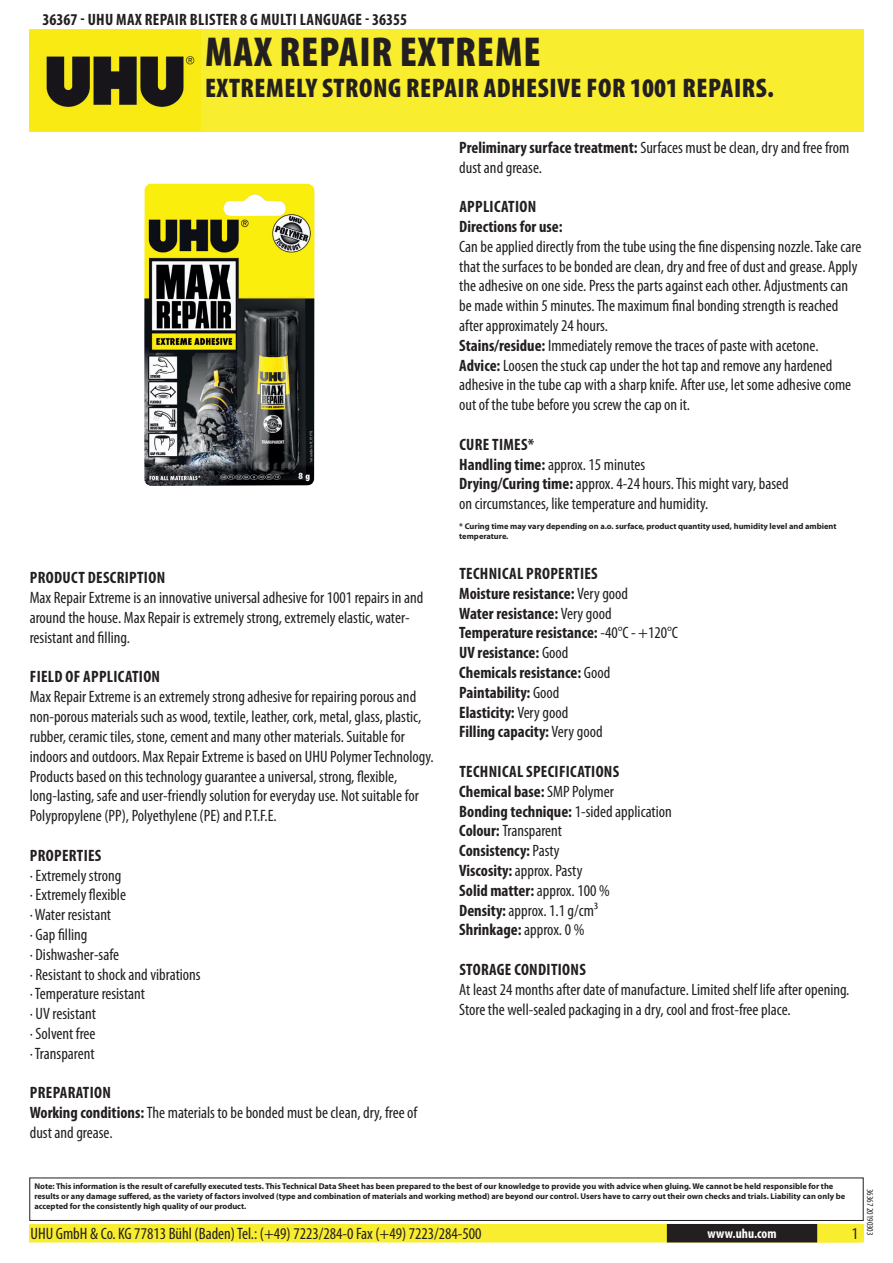
<style>
.page{position:relative;width:893px;height:1263px;background:#fff}
.page>*{position:absolute;margin:0;border:0;box-sizing:border-box;transform-origin:0 0}
.t1{font:900 condensed 42px "Myriad Pro";letter-spacing:.02em;color:#231f20}
.t2{font:900 condensed 27px "Myriad Pro";letter-spacing:.02em;color:#231f20}
.t3{font:condensed 16.5px/19.8px "Myriad Pro";color:#231f20}
.t4{font:700 condensed 16.5px/19.8px "Myriad Pro";letter-spacing:.02em;color:#231f20}
.t5{font:700 condensed 16.5px/19.8px "Myriad Pro";color:#231f20}
.t6{font:700 condensed 13.5px "Myriad Pro";letter-spacing:.015em;color:#fff}
.t7{font:condensed 9px "Myriad Pro";color:#231f20}
.t8{font:700 8.4px/10.1px "Myriad Pro";color:#231f20}
.s1{font-weight:700}
.s2{font-weight:400}
</style>
<div class="page">
<div style="left:30px;top:1225px;width:833px;height:17px;background:#f8ed2e"></div>
<div style="left:29px;top:1224px;width:835px;height:18px;border:2px solid #f8ed2e"></div>
<div style="left:816px;top:1224px;width:44px;height:18px;border:2px solid #f8ed2e"></div>
<div style="left:668px;top:1225px;width:148px;height:17px;background:#231f20"></div>
<div style="left:667px;top:1224px;width:150px;height:18px;border:2px solid #231f20"></div>
<div style="left:29px;top:1177px;width:835px;height:44px;border:1px solid #231f20"></div>
<div style="left:30px;top:30px;width:834px;height:102px;background:#f8ed2e"></div>
<img style="left:30px;top:31px;width:171px;height:100px">
<img style="left:144px;top:184px;width:171px;height:302px">
<p class="t4" style="left:43px;top:9px;width:366px">36367 - UHU Max Repair Blister 8 g mu lti language - 36355</p>
<h1 class="t1" style="left:205px;top:25px;width:333px">MAX REPAIR EXTREME</h1>
<h2 class="t2" style="left:205px;top:70px;width:570px">EXTREMELY STRONG REPAIR ADHESIVE FOR 1001 REPAIRS.</h2>
<p class="t4" style="left:30px;top:568px;width:137px">Product description</p>
<p class="t3" style="left:30px;top:588px;width:395px">Max Repair Extreme is an innovative universal adhesive for 1001 repairs in and around the house. Max Repair is extremely strong, extremely elastic, water&shy;resistant and filling.</p>
<p class="t4" style="left:30px;top:667px;width:132px">Field of application</p>
<p class="t3" style="left:30px;top:687px;width:405px">Max Repair Extreme is an extremely strong adhesive for repairing porous and non-porous materials such as wood, textile, leather, cork, metal, glass, plastic, rubber, ceramic tiles, stone, cement and many other materials. Suitable for indoors and outdoors. Max Repair Extreme is based on UHU Polymer Technology.<br>Products based on this technology guarantee a universal, strong, flexible, long-lasting, safe and user-friendly solution for everyday use. Not suitable for Polypropylene (PP), Polyethylene (PE) and P.T.F.E.</p>
<p class="t4" style="left:30px;top:845px;width:73px">Properties</p>
<p class="t3" style="left:30px;top:865px;width:172px">· Extremely strong<br>· Extremely flexible<br>· Water resistant<br>· Gap filling<br>· Dishwasher-safe<br>· Resistant to shock and vibrations · Temperature resistant<br>· UV resistant<br>· Solvent free<br>· Transparent</p>
<p class="t3" style="left:30px;top:1083px;width:389px"><span class="s1">Preparation<br>Working conditions:</span> The materials to be bonded must be clean, dry, free of dust and grease.</p>
<p class="t3" style="left:459px;top:137px;width:391px"><span class="s1">Preliminary surface treatment:</span> Surfaces must be clean, dry and free from dust and grease.</p>
<p class="t4" style="left:459px;top:196px;width:105px">Application<br>Directions for use:</p>
<p class="t3" style="left:459px;top:236px;width:404px">Can be applied directly from the tube using the fine dispensing nozzle. Take care that the surfaces to be bonded are clean, dry and free of dust and grease. Apply the adhesive on one side. Press the parts against each other. Adjustments can be made within 5 minutes. The maximum final bonding strength is reached after approximately 24 hours.<br><span class="s1">Stains/residue:</span> Immediately remove the traces of paste with acetone.<br><span class="s1">Advice:</span> Loosen the stuck cap under the hot tap and remove any hardened adhesive in the tube cap with a sharp knife. After use, let some adhesive come out of the tube before you screw the cap on it.</p>
<p class="t3" style="left:459px;top:434px;width:331px"><span class="s1">Cure times*<br>Handling time:</span> approx. 15 minutes<br><span class="s1">Drying/Curing time:</span> approx. 4-24 hours. This might vary, based on circumstances, like temperature and humidity.</p>
<p class="t8" style="left:459px;top:521px;width:379px">* Curing time may vary depending on a.o. surface, product quantity used, humidity level and ambient temperature.</p>
<p class="t5" style="left:459px;top:563px;width:220px">Technical properties<br>Moisture resistance: <span class="s2">Very good<br></span>Water resistance: <span class="s2">Very good<br></span>Temperature resistance: <span class="s2">-40°C - +120°C<br></span>UV resistance: <span class="s2">Good<br></span>Chemicals resistance: <span class="s2">Good<br></span>Paintability: <span class="s2">Good<br></span>Elasticity: <span class="s2">Very good<br></span>Filling capacity: <span class="s2">Very good</span></p>
<p class="t4" style="left:459px;top:761px;width:214px">Technical specifications<br>Chemical base: <span class="s2">SMP Polymer<br></span>Bonding technique: <span class="s2">1-sided application<br></span>Colour: <span class="s2">Transparent<br></span>Consistency: <span class="s2">Pasty<br></span>Viscosity: <span class="s2">approx. Pasty<br></span>Solid matter: <span class="s2">approx. 100 %<br></span>Density: <span class="s2">approx. 1.1 g/cm³<br></span>Shrinkage: <span class="s2">approx. 0 %</span></p>
<p class="t4" style="left:459px;top:959px;width:128px">Storage conditions</p>
<p class="t3" style="left:459px;top:979px;width:392px">At least 24 months after date of manufacture. Limited shelf life after opening.<br>Store the well-sealed packaging in a dry, cool and frost-free place.</p>
<p class="t8" style="left:34px;top:1181px;width:812px">Note: This information is the result of carefully executed tests. This Technical Data Sheet has been prepared to the best of our knowledge to provide you with advice when gluing. We cannot be held responsible for the results or any damage suffered, as the variety of factors involved (type and combination of materials and working method) are beyond our control. Users have to carry out their own checks and trials. Liability can only be accepted for the consistently high quality of our product.</p>
<p class="t3" style="left:31px;top:1224px;width:453px">UHU GmbH &amp; Co. KG 77813 Bühl (Baden) Tel.: (+49) 7223/284-0 Fax (+49) 7223/284-500</p>
<p class="t6" style="left:707px;top:1225px;width:71px">www.uhu.com</p>
<p class="t3" style="left:852px;top:1224px;width:8px">1</p>
<p class="t7" style="left:875px;top:1189px;width:48px;rotate:90deg">36367 20190303</p>
</div>
